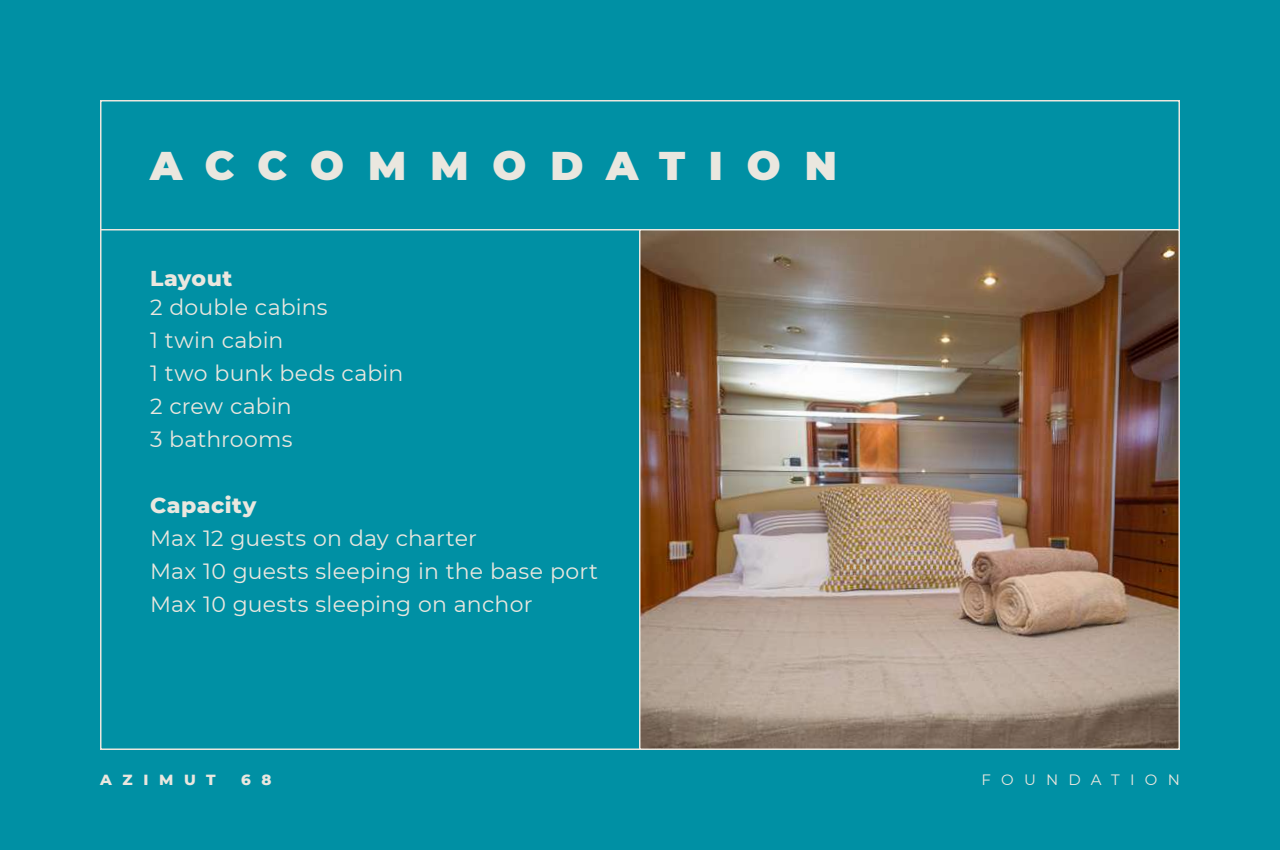
<style>
.page{position:relative;width:1280px;height:850px;background:#0090a4}
.page>*{position:absolute;margin:0;border:0;box-sizing:border-box;transform-origin:0 0}
.t1{font:900 40px "Montserrat";letter-spacing:.595em;color:#eae7df}
.t2{font:22px/33px "Montserrat";letter-spacing:.01em;color:#eae7df}
.t3{font:800 22px "Montserrat";letter-spacing:.025em;color:#eae7df}
.t4{font:15px "Montserrat";letter-spacing:.685em;color:#eae7df}
.t5{font:800 15px "Montserrat";letter-spacing:.705em;color:#eae7df}
</style>
<div class="page">
<hr style="left:100px;top:229px;width:1080px;height:1px;background:#eae7df">
<img style="left:642px;top:232px;width:535px;height:515px">
<div style="left:639px;top:229px;width:541px;height:521px;border:2px solid #eae7df"></div>
<h1 class="t1" style="left:150px;top:135px;width:688px">ACCOMMODATION</h1>
<p class="t3" style="left:150px;top:262px;width:84px">Layout</p>
<p class="t2" style="left:150px;top:290px;width:255px">2 double cabins<br>1 twin cabin<br>1 two bunk beds cabin<br>2 crew cabin<br>3 bathrooms</p>
<p class="t3" style="left:150px;top:489px;width:108px">Capacity</p>
<p class="t2" style="left:150px;top:521px;width:450px">Max 12 guests on day charter<br>Max 10 guests sleeping in the base port<br>Max 10 guests sleeping on anchor</p>
<p class="t5" style="left:100px;top:768px;width:117px">AZIMUT</p>
<p class="t5" style="left:241px;top:768px;width:32px">6 8</p>
<p class="t4" style="left:981px;top:769px;width:200px">FOUNDATION</p>
</div>
